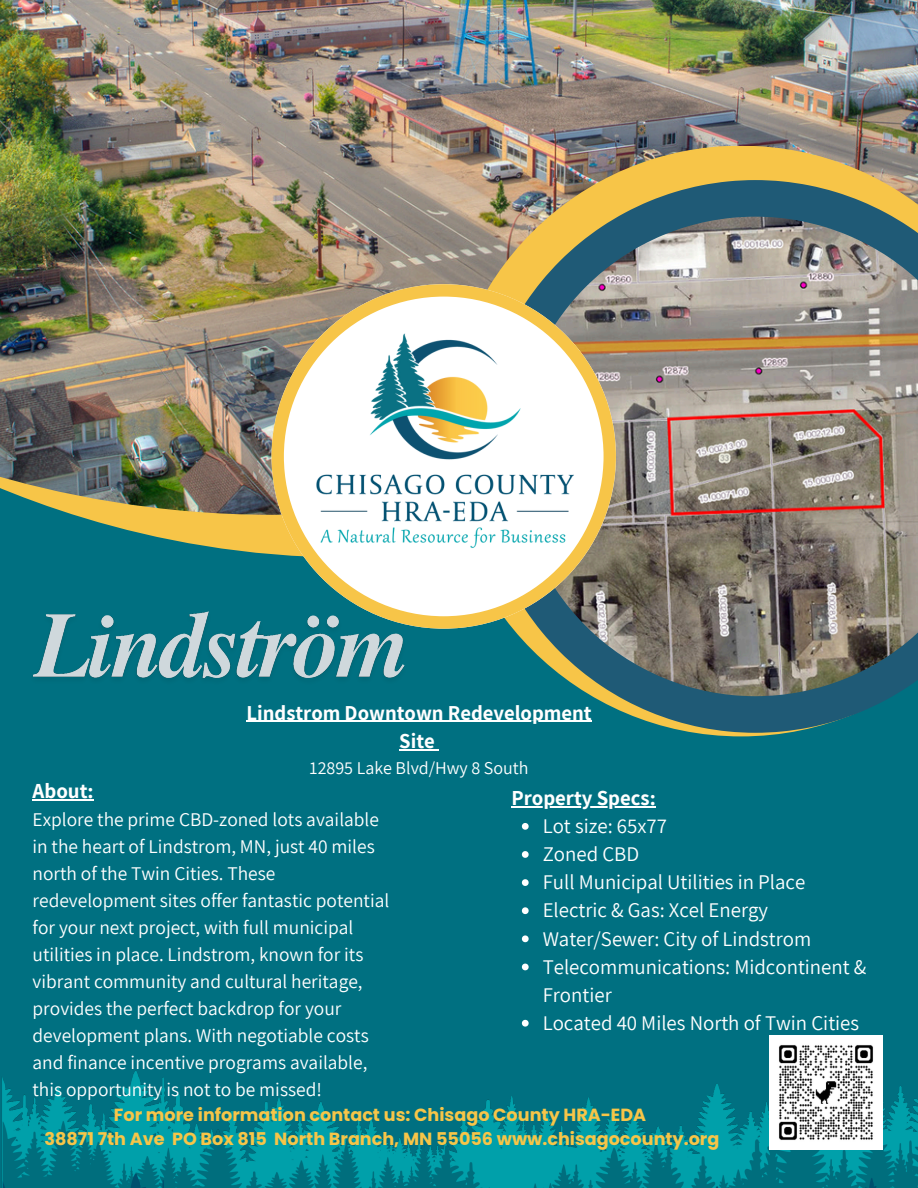
<style>
.page{position:relative;width:918px;height:1188px;background:#007081}
.page>*{position:absolute;margin:0;border:0;box-sizing:border-box;transform-origin:0 0}
.t1{font:20.85px/28.2px "Assistant";color:#fff}
.t2{font:700 20.85px/28.2px "Assistant";color:#fff}
.t3{font:700 20.7px/28.2px "Assistant";color:#fff;text-align:center}
.t4{font:19.35px/27px "Assistant";color:#fff}
.t5{font:18px "Assistant";color:#fff}
.t6{font:700 17.55px "Poppins";color:#f7c548}
.s1{font-weight:400}
</style>
<div class="page">
<img style="left:2px;top:1071px;width:916px;height:117px">
<svg style="left:74px;top:515px;width:198px;height:40px;fill:#f7c548"></svg>
<img style="left:0;top:0;width:918px;height:515px">
<img style="left:446px;top:146px;width:472px;height:590px">
<svg style="left:479px;top:180px;width:439px;height:553px"></svg>
<img style="left:516px;top:217px;width:402px;height:479px">
<svg style="left:272px;top:284px;width:344px;height:344px;background:#cac1a0"></svg>
<img style="left:311px;top:327px;width:266px;height:228px">
<img style="left:769px;top:1036px;width:114px;height:113px">
<hr style="left:33px;top:799px;width:61px;height:1px;background:#fff">
<img style="left:32px;top:576px;width:380px;height:103px">
<hr style="left:247px;top:721px;width:345px;height:1px;background:#fff">
<hr style="left:399px;top:749px;width:36px;height:1px;background:#fff">
<hr style="left:511px;top:806px;width:145px;height:1px;background:#fff">
<svg style="left:522px;top:823px;width:7px;height:7px"></svg>
<svg style="left:522px;top:851px;width:7px;height:7px"></svg>
<svg style="left:522px;top:879px;width:7px;height:7px"></svg>
<svg style="left:522px;top:907px;width:7px;height:7px"></svg>
<svg style="left:522px;top:935px;width:7px;height:7px"></svg>
<svg style="left:522px;top:964px;width:7px;height:6px"></svg>
<svg style="left:522px;top:1020px;width:7px;height:7px"></svg>
<h2 class="t3" style="left:247px;top:698px;width:347px">Lindstrom Downtown Redevelopment<br>Site</h2>
<h2 class="t5" style="left:310px;top:755px;width:221px">12895 Lake Blvd/Hwy 8 South</h2>
<p class="t2" style="left:543px;top:783px;width:126px;text-indent:-31px">Property Specs:<br><span class="s1">Lot size: 65x77</span></p>
<p class="t1" style="left:543px;top:839px;width:98px">Zoned CBD</p>
<p class="t1" style="left:543px;top:868px;width:264px">Full Municipal Utilities in Place</p>
<p class="t1" style="left:543px;top:896px;width:227px">Electric &amp; Gas: Xcel Energy</p>
<p class="t1" style="left:543px;top:924px;width:270px">Water/Sewer: City of Lindstrom</p>
<p class="t1" style="left:543px;top:952px;width:325px">Telecommunications: Midcontinent &amp;<br>Frontier</p>
<p class="t1" style="left:543px;top:1008px;width:318px">Located 40 Miles North of Twin Cities</p>
<p class="t2" style="left:33px;top:776px;width:63px">About:</p>
<p class="t4" style="left:33px;top:806px;width:358px">Explore the prime CBD-zoned lots available in the heart of Lindstrom, MN, just 40 miles north of the Twin Cities. These redevelopment sites offer fantastic potential for your next project, with full municipal utilities in place. Lindstrom, known for its vibrant community and cultural heritage, provides the perfect backdrop for your development plans. With negotiable costs and finance incentive programs available, this opportunity is not to be missed!</p>
<h3 class="t6" style="left:114px;top:1103px;width:534px">For more information contact us: Chisago County HRA-EDA</h3>
<h3 class="t6" style="left:45px;top:1126px;width:676px">38871 7th Ave PO Box 815 North Branch, MN 55056 www.chisagocounty.org</h3>
</div>
